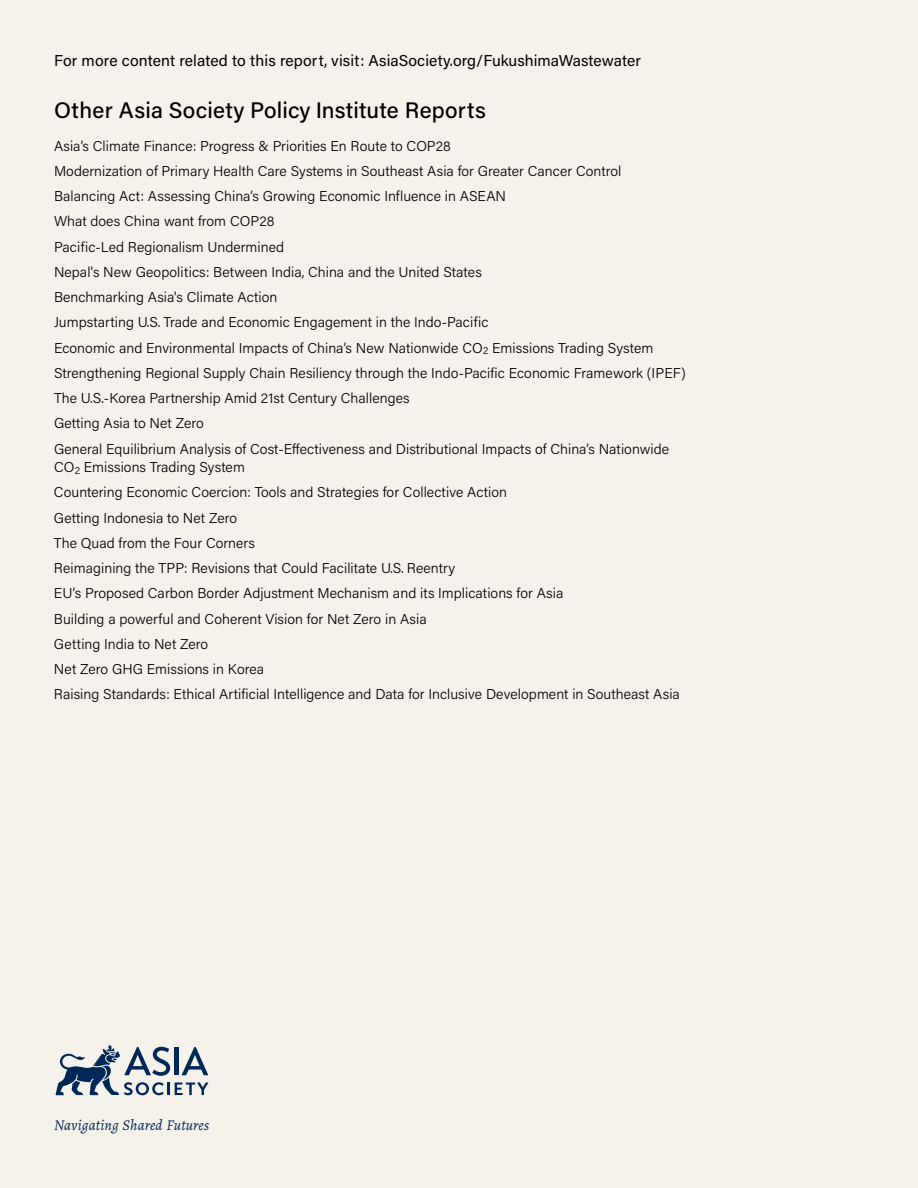
<style>
.page{position:relative;width:918px;height:1188px;background:#f5f1eb}
.page>*{position:absolute;margin:0;border:0;box-sizing:border-box;transform-origin:0 0}
.t1{font:500 22.5px "Acumin Pro";letter-spacing:.01em;color:#000}
.t2{font:15.75px "Acumin Pro";letter-spacing:.005em;color:#000}
.t3{font:italic 15px "Alegreya";letter-spacing:.01em;color:#002856}
.t4{font:300 14.25px/25.2px "Acumin Pro";letter-spacing:.005em;color:#000}
</style>
<div class="page">
<svg style="left:56px;top:1045px;width:152px;height:50px"></svg>
<p class="t2" style="left:54px;top:49px;width:588px">For more content related to this report, visit: AsiaSociety.org/FukushimaWastewater</p>
<h1 class="t1" style="left:54px;top:95px;width:433px">Other Asia Society Policy Institute Reports</h1>
<p class="t4" style="left:54px;top:133px;width:633px">Asia’s Climate Finance: Progress &amp; Priorities En Route to COP28<br>Modernization of Primary Health Care Systems in Southeast Asia for Greater Cancer Control Balancing Act: Assessing China’s Growing Economic Influence in ASEAN<br>What does China want from COP28<br>Pacific-Led Regionalism Undermined<br>Nepal's New Geopolitics: Between India, China and the United States<br>Benchmarking Asia's Climate Action<br>Jumpstarting U.S. Trade and Economic Engagement in the Indo-Pacific<br>Economic and Environmental Impacts of China’s New Nationwide CO<sub>2</sub> Emissions Trading System Strengthening Regional Supply Chain Resiliency through the Indo-Pacific Economic Framework (IPEF)<br>The U.S.-Korea Partnership Amid 21st Century Challenges<br>Getting Asia to Net Zero<br>General Equilibrium Analysis of Cost-Effectiveness and Distributional Impacts of China’s Nationwide</p>
<p class="t4" style="left:54px;top:454px;width:627px">CO<sub>2</sub> Emissions Trading System<br>Countering Economic Coercion: Tools and Strategies for Collective Action<br>Getting Indonesia to Net Zero<br>The Quad from the Four Corners<br>Reimagining the TPP: Revisions that Could Facilitate U.S. Reentry<br>EU’s Proposed Carbon Border Adjustment Mechanism and its Implications for Asia<br>Building a powerful and Coherent Vision for Net Zero in Asia<br>Getting India to Net Zero<br>Net Zero GHG Emissions in Korea<br>Raising Standards: Ethical Artificial Intelligence and Data for Inclusive Development in Southeast Asia</p>
<p class="t3" style="left:54px;top:1115px;width:157px">Navigating Shared Futures</p>
</div>
